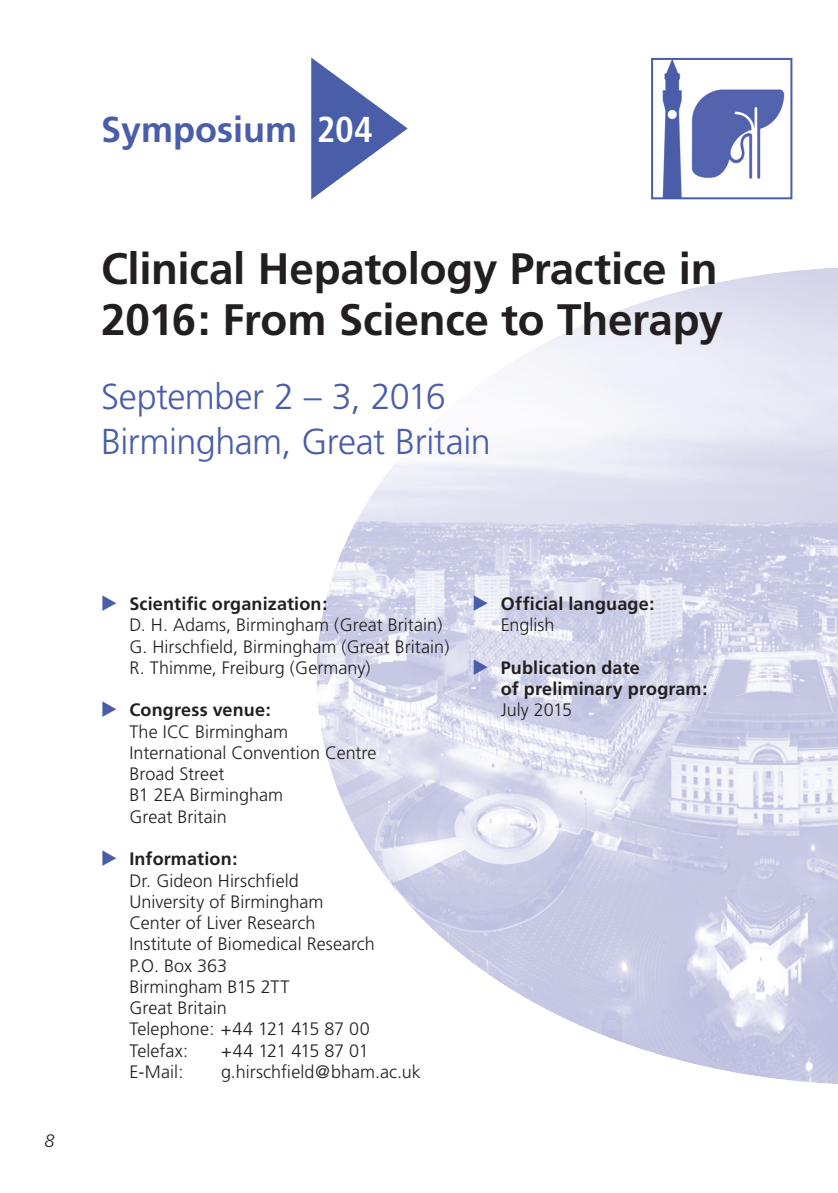
<style>
.page{position:relative;width:838px;height:1193px;background:#fff}
.page>*{position:absolute;margin:0;border:0;box-sizing:border-box;transform-origin:0 0}
.t1{font:700 44px/51px "Frutiger";letter-spacing:-.005em;color:#231f20}
.t2{font:300 36px/45.4px "Frutiger";letter-spacing:-.015em;color:#4a5da9}
.t3{font:700 36px "Frutiger";color:#4a5da9}
.t4{font:300 18px/21.2px "Frutiger";color:#231f20}
.t5{font:700 18px/21.2px "Frutiger";letter-spacing:.01em;color:#231f20}
.t6{font:300 18px "Frutiger";letter-spacing:-.045em;color:#231f20}
.t7{font:italic 300 18px "Frutiger";color:#231f20}
.s1{font-stretch:condensed;color:#fff}
.s2{font-family:"European Pi Three";font-weight:400;font-size:20px;color:#4a5da9}
.s3{font-weight:700}
.s4{font-weight:300}
</style>
<div class="page">
<img style="left:316px;top:267px;width:522px;height:816px">
<img style="left:662px;top:61px;width:123px;height:135px">
<div style="left:651px;top:58px;width:141px;height:141px;border:2px solid #4a5da9"></div>
<svg style="left:311px;top:58px;width:97px;height:141px"></svg>
<h2 class="t3" style="left:101px;top:115px;width:273px">Symposium <span class="s1">204</span></h2>
<h1 class="t1" style="left:101px;top:247px;width:624px">Clinical Hepatology Practice in<br>2016: From Science to Therapy</h1>
<h2 class="t2" style="left:101px;top:376px;width:391px">September 2 – 3, 2016<br>Birmingham, Great Britain</h2>
<p class="t7" style="left:44px;top:1133px;width:12px">8</p>
<p class="t4" style="left:129px;top:594px;width:322px;text-indent:-28px"><span class="s2">-</span> <span class="s3">Scientific organization :<br></span>D. H. Adams, Birmingham (Great Britain)<br>G. Hirschfield, Birmingham (Great Britain)<br>R. Thimme, Freiburg (Germany)</p>
<p class="t4" style="left:129px;top:700px;width:249px;text-indent:-28px"><span class="s2">-</span> <span class="s3">Congress venue :<br></span>The ICC Birmingham<br>International Convention Centre<br>Broad Street<br>B1 2EA Birmingham<br>Great Britain</p>
<p class="t4" style="left:129px;top:849px;width:247px;text-indent:-28px"><span class="s2">-</span> <span class="s3">Information :<br></span>Dr. Gideon Hirschfield<br>University of Birmingham<br>Center of Liver Research<br>Institute of Biomedical Research<br>P.O. Box 363<br>Birmingham B15 2TT<br>Great Britain<br>Telephone: +44 121 415 87 00<br>Telefax:</p>
<p class="t6" style="left:221px;top:1043px;width:149px">+44 121 415 87 01</p>
<p class="t4" style="left:129px;top:1062px;width:56px">E-Mail:</p>
<p class="t4" style="left:221px;top:1062px;width:201px">g.hirschfield@bham.ac.uk</p>
<p class="t5" style="left:501px;top:594px;width:155px;text-indent:-28px"><span class="s2">-</span> Official language :<br><span class="s4">English</span></p>
<p class="t5" style="left:501px;top:658px;width:208px;text-indent:-28px"><span class="s2">-</span> Publication date<br>of preliminary program:</p>
<p class="t4" style="left:501px;top:700px;width:73px">July 2015</p>
</div>
